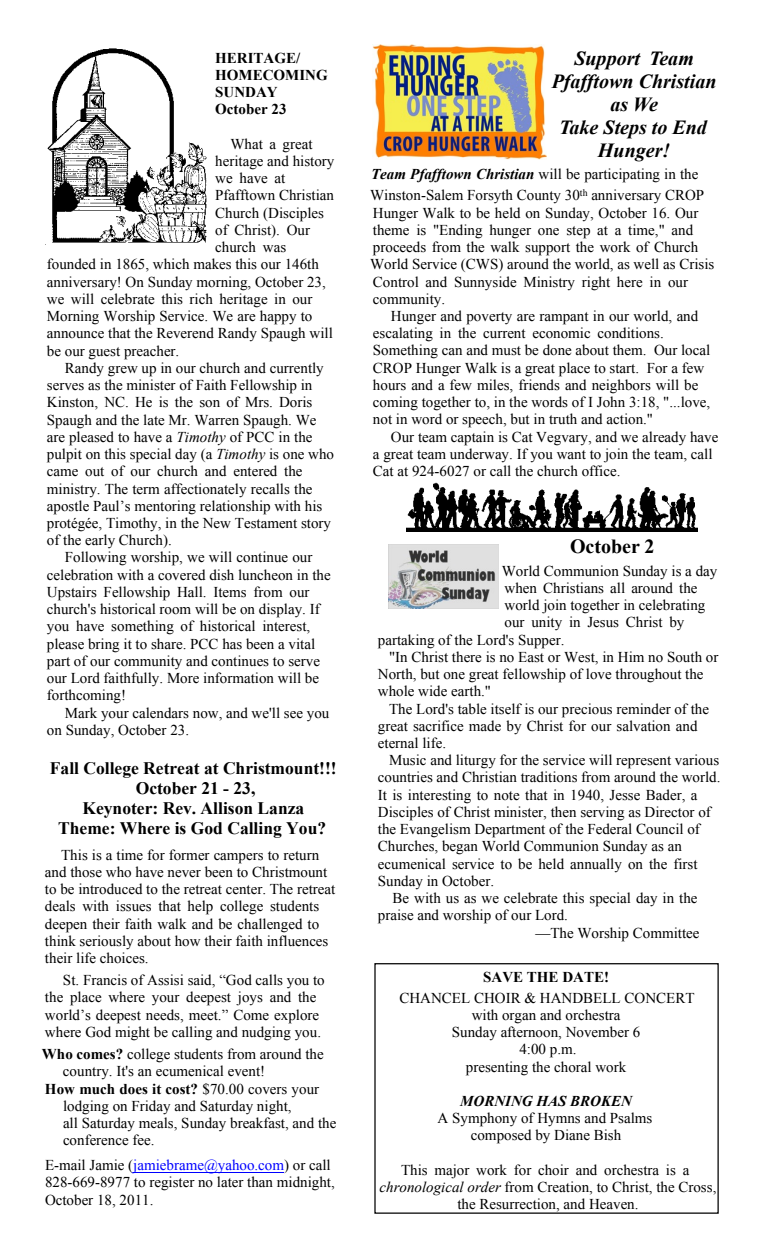
<style>
.page{position:relative;width:765px;height:1260px;background:#fff}
.page>*{position:absolute;margin:0;border:0;box-sizing:border-box;transform-origin:0 0}
.t1{font:italic 700 20px/23px "Times New Roman";color:#000;text-align:center}
.t2{font:700 20px "Times New Roman";color:#000}
.t3{font:700 17.5px/20.1px "Times New Roman";color:#000;text-align:center}
.t4{font:15px/17.2px "Times New Roman";color:#000}
.t5{font:700 15px/17.2px "Times New Roman";color:#000}
.t6{font:italic 700 15px "Times New Roman";color:#000}
.s1{font-style:italic}
.s2{font-weight:700}
.s3{font-weight:400}
.s4{color:#00f}
.s5{font-weight:700;font-style:italic}
</style>
<div class="page">
<img style="left:47px;top:48px;width:160px;height:195px">
<img style="left:388px;top:545px;width:110px;height:63px">
<img style="left:406px;top:482px;width:292px;height:49px">
<img style="left:373px;top:45px;width:174px;height:114px">
<hr style="left:133px;top:1172px;width:151px;height:1px;background:#00f">
<p class="t5" style="left:215px;top:50px;width:114px">HERITAGE/<br>HOMECOMING<br>SUNDAY<br>October 23</p>
<p class="t4" style="left:230px;top:137px;width:84px">What a great</p>
<p class="t4" style="left:215px;top:154px;width:121px">heritage and history</p>
<p class="t4" style="left:215px;top:171px;width:72px">we have at</p>
<p class="t4" style="left:215px;top:188px;width:120px">Pfafftown Christian</p>
<p class="t4" style="left:215px;top:205px;width:110px">Church (Disciples</p>
<p class="t4" style="left:215px;top:223px;width:96px">of Christ). Our</p>
<p class="t4" style="left:215px;top:240px;width:72px">church was</p>
<p class="t4" style="left:47px;top:257px;width:274px">founded in 1865, which makes this our 146th</p>
<p class="t4" style="left:47px;top:274px;width:281px">anniversary! On Sunday morning, October 23,</p>
<p class="t4" style="left:47px;top:292px;width:267px">we will celebrate this rich heritage in our</p>
<p class="t4" style="left:47px;top:309px;width:267px">Morning Worship Service. We are happy to</p>
<p class="t4" style="left:47px;top:326px;width:287px">announce that the Reverend Randy Spaugh will</p>
<p class="t4" style="left:47px;top:343px;width:134px">be our guest preacher.</p>
<p class="t4" style="left:65px;top:361px;width:260px">Randy grew up in our church and currently</p>
<p class="t4" style="left:47px;top:378px;width:267px">serves as the minister of Faith Fellowship in</p>
<p class="t4" style="left:47px;top:395px;width:267px">Kinston, NC. He is the son of Mrs. Doris</p>
<p class="t4" style="left:47px;top:412px;width:271px">Spaugh and the late Mr. Warren Spaugh. We</p>
<p class="t4" style="left:47px;top:430px;width:267px">are pleased to have a <span class="s1">Timothy</span> of PCC in the</p>
<p class="t4" style="left:47px;top:447px;width:289px">pulpit on this special day (a <span class="s1">Timothy</span> is one who</p>
<p class="t4" style="left:47px;top:464px;width:257px">came out of our church and entered the</p>
<p class="t4" style="left:47px;top:481px;width:267px">ministry. The term affectionately recalls the</p>
<p class="t4" style="left:47px;top:499px;width:277px">apostle Paul’s mentoring relationship with his</p>
<p class="t4" style="left:47px;top:516px;width:286px">protégée, Timothy, in the New Testament story</p>
<p class="t4" style="left:47px;top:533px;width:127px">of the early Church).</p>
<p class="t4" style="left:65px;top:550px;width:249px">Following worship, we will continue our</p>
<p class="t4" style="left:47px;top:568px;width:285px">celebration with a covered dish luncheon in the</p>
<p class="t4" style="left:47px;top:585px;width:264px">Upstairs Fellowship Hall. Items from our</p>
<p class="t4" style="left:47px;top:602px;width:274px">church's historical room will be on display. If</p>
<p class="t4" style="left:47px;top:619px;width:265px">you have something of historical interest,</p>
<p class="t4" style="left:47px;top:636px;width:270px">please bring it to share. PCC has been a vital</p>
<p class="t4" style="left:47px;top:654px;width:275px">part of our community and continues to serve</p>
<p class="t4" style="left:47px;top:671px;width:274px">our Lord faithfully. More information will be</p>
<p class="t4" style="left:47px;top:688px;width:81px">forthcoming!</p>
<p class="t4" style="left:65px;top:705px;width:266px">Mark your calendars now, and we'll see you</p>
<p class="t4" style="left:47px;top:723px;width:144px">on Sunday, October 23.</p>
<p class="t3" style="left:50px;top:760px;width:288px">Fall College Retreat at Christmount!!!<br>October 21 - 23,<br>Keynoter: Rev. Allison Lanza<br>Theme: Where is God Calling You?</p>
<p class="t4" style="left:45px;top:847px;width:292px;text-indent:16px">This is a time for former campers to return and those who have never been to Christmount to be introduced to the retreat center. The retreat deals with issues that help college students deepen their faith walk and be challenged to think seriously about how their faith influences their life choices.</p>
<p class="t4" style="left:45px;top:973px;width:281px;text-indent:18px">St. Francis of Assisi said, “God calls you to the place where your deepest joys and the world’s deepest needs, meet.” Come explore where God might be calling and nudging you.</p>
<p class="t4" style="left:42px;top:1047px;width:283px"><span class="s2">Who comes?</span> college students from around the</p>
<p class="t4" style="left:63px;top:1064px;width:204px">country. It's an ecumenical event!</p>
<p class="t5" style="left:45px;top:1082px;width:276px">How much does it cost? <span class="s3">$70.00 covers your</span></p>
<p class="t4" style="left:63px;top:1099px;width:230px">lodging on Friday and Saturday night,</p>
<p class="t4" style="left:63px;top:1116px;width:275px">all Saturday meals, Sunday breakfast, and the</p>
<p class="t4" style="left:63px;top:1133px;width:93px">conference fee.</p>
<p class="t4" style="left:45px;top:1158px;width:291px">E-mail Jamie (<span class="s4">jamiebrame@yahoo.com</span>) or call<br>828-669-8977 to register no later than midnight,<br>October 18, 2011.</p>
<h1 class="t1" style="left:552px;top:49px;width:166px">Support Team<br>Pfafftown Christian as We<br>Take Steps to End<br>Hunger!</h1>
<p class="t4" style="left:370px;top:164px;width:336px;line-height:21.6px"><span class="s5">Team Pfafftown Christian</span> will be participating in the<br>Winston-Salem Forsyth County 30<sup>th</sup> anniversary CROP</p>
<p class="t4" style="left:370px;top:205px;width:346px">Hunger Walk to be held on Sunday, October 16. Our theme is "Ending hunger one step at a time," and proceeds from the walk support the work of Church World Service (CWS) around the world, as well as Crisis Control and Sunnyside Ministry right here in our community.</p>
<p class="t4" style="left:373px;top:309px;width:339px;text-indent:18px">Hunger and poverty are rampant in our world, and escalating in the current economic conditions.<br>Something can and must be done about them. Our local CROP Hunger Walk is a great place to start. For a few hours and a few miles, friends and neighbors will be coming together to, in the words of I John 3:18, "...love, not in word or speech, but in truth and action."</p>
<p class="t4" style="left:373px;top:429px;width:347px;text-indent:18px">Our team captain is Cat Vegvary, and we already have a great team underway. If you want to join the team, call<br>Cat at 924-6027 or call the church office.</p>
<h1 class="t2" style="left:570px;top:540px;width:86px">October 2</h1>
<p class="t4" style="left:502px;top:563px;width:217px">World Communion Sunday is a day</p>
<p class="t4" style="left:505px;top:581px;width:195px">when Christians all around the</p>
<p class="t4" style="left:505px;top:598px;width:202px">world join together in celebrating</p>
<p class="t4" style="left:505px;top:615px;width:181px">our unity in Jesus Christ by</p>
<p class="t4" style="left:378px;top:632px;width:188px">partaking of the Lord's Supper.</p>
<p class="t4" style="left:389px;top:650px;width:331px">"In Christ there is no East or West, in Him no South or</p>
<p class="t4" style="left:378px;top:667px;width:327px">North, but one great fellowship of love throughout the</p>
<p class="t4" style="left:378px;top:684px;width:115px">whole wide earth."</p>
<p class="t4" style="left:389px;top:701px;width:321px">The Lord's table itself is our precious reminder of the</p>
<p class="t4" style="left:378px;top:719px;width:321px">great sacrifice made by Christ for our salvation and</p>
<p class="t4" style="left:378px;top:736px;width:70px">eternal life.</p>
<p class="t4" style="left:389px;top:753px;width:332px">Music and liturgy for the service will represent various</p>
<p class="t4" style="left:378px;top:770px;width:344px">countries and Christian traditions from around the world.</p>
<p class="t4" style="left:378px;top:788px;width:321px">It is interesting to note that in 1940, Jesse Bader, a</p>
<p class="t4" style="left:378px;top:805px;width:334px">Disciples of Christ minister, then serving as Director of</p>
<p class="t4" style="left:378px;top:822px;width:324px">the Evangelism Department of the Federal Council of</p>
<p class="t4" style="left:378px;top:839px;width:306px">Churches, began World Communion Sunday as an</p>
<p class="t4" style="left:378px;top:856px;width:321px">ecumenical service to be held annually on the first</p>
<p class="t4" style="left:378px;top:874px;width:118px">Sunday in October.</p>
<p class="t4" style="left:393px;top:891px;width:306px">Be with us as we celebrate this special day in the</p>
<p class="t4" style="left:378px;top:908px;width:192px">praise and worship of our Lord.</p>
<p class="t4" style="left:535px;top:925px;width:166px">—The Worship Committee</p>
<p class="t5" style="left:483px;top:969px;width:127px">SAVE THE DATE!</p>
<p class="t4" style="left:399px;top:990px;width:297px;text-align:center">CHANCEL CHOIR &amp; HANDBELL CONCERT with organ and orchestra<br>Sunday afternoon, November 6<br>4:00 p.m.<br>presenting the choral work</p>
<p class="t6" style="left:460px;top:1096px;width:173px">MORNING HAS BROKEN</p>
<p class="t4" style="left:438px;top:1111px;width:216px;text-align:center">A Symphony of Hymns and Psalms composed by Diane Bish</p>
<p class="t4" style="left:380px;top:1163px;width:338px;text-align:center">This major work for choir and orchestra is a <span class="s1">chronological order</span> from Creation, to Christ, the Cross, the Resurrection, and Heaven.</p>
</div>
